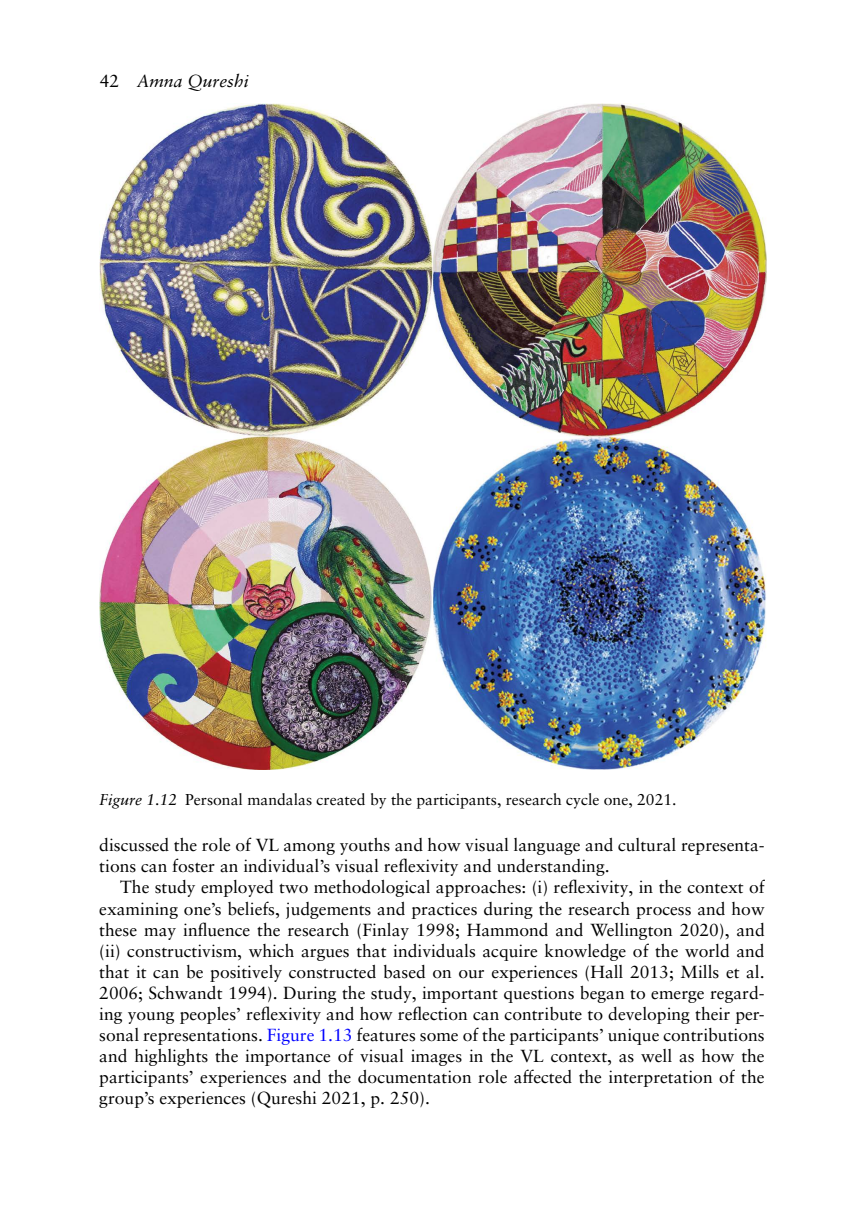
<style>
.page{position:relative;width:864px;height:1221px;background:#fff}
.page>*{position:absolute;margin:0;border:0;box-sizing:border-box;transform-origin:0 0}
.T{font:17.5px/21px "Sabon LT Pro";color:#000;text-align:justify}
.T1{font:17.5px/21px "Sabon LT Pro";color:#000}
.t1{font:italic 17.5px "Sabon LT Pro";color:#000}
.FC{font:15.75px "Sabon LT Pro";color:#000}
.s1{font-style:normal}
.s2{font-style:italic}
.s3{color:#00f}
</style>
<div class="page">
<img style="left:99px;top:103px;width:666px;height:666px">
<p class="t1" style="left:100px;top:70px;width:150px"><span class="s1">42</span> Amna Qureshi</p>
<p class="FC" style="left:99px;top:789px;width:578px"><span class="s2">Figure 1.12</span> Personal mandalas created by the participants, research cycle one, 2021.</p>
<p class="T1" style="left:99px;top:834px;width:666px">discussed the role of VL among youths and how visual language and cultural representa&shy;tions can foster an individual’s visual reflexivity and understanding.</p>
<p class="T" style="left:99px;top:876px;width:666px;text-indent:21px">The study employed two methodological approaches: (i) reflexivity, in the context of examining one’s beliefs, judgements and practices during the research process and how these may influence the research (Finlay 1998; Hammond and Wellington 2020), and (ii) constructivism, which argues that individuals acquire knowledge of the world and that it can be positively constructed based on our experiences (Hall 2013; Mills et al.<br>2006; Schwandt 1994). During the study, important questions began to emerge regard&shy;ing young peoples’ reflexivity and how reflection can contribute to developing their per&shy;sonal representations. <span class="s3">Figure 1.13</span> features some of the participants’ unique contributions and highlights the importance of visual images in the VL context, as well as how the participants’ experiences and the documentation role affected the interpretation of the group’s experiences (Qureshi 2021, p. 250).</p>
</div>
